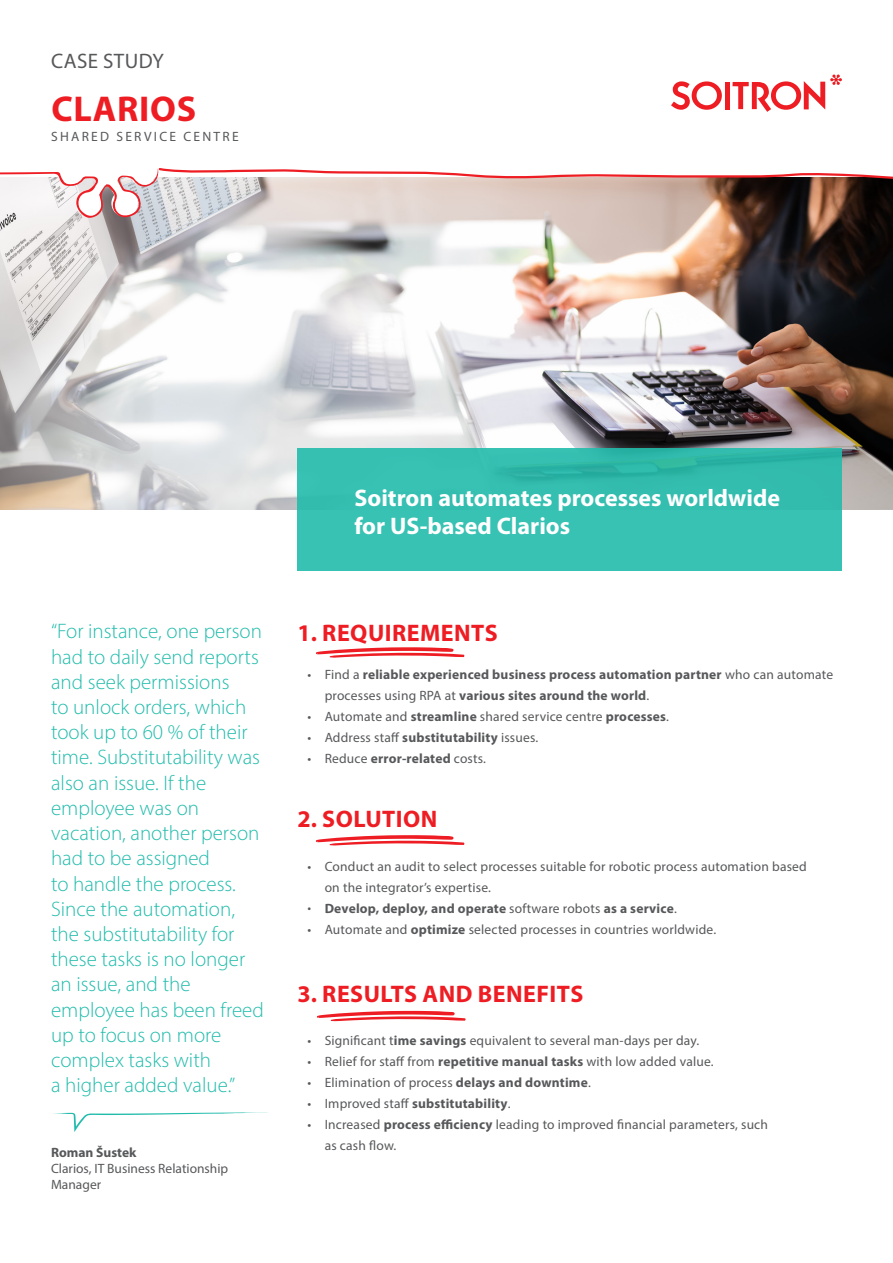
<style>
.page{position:relative;width:893px;height:1263px;background:#fff}
.page>*{position:absolute;margin:0;border:0;box-sizing:border-box;transform-origin:0 0}
.t1{font:700 36px "Myriad Pro";letter-spacing:.02em;color:#ee1d23}
.t2{font:700 24px/28.8px "Myriad Pro";color:#fff}
.t3{font:700 24px "Myriad Pro";letter-spacing:.02em;color:#ee1d23}
.t4{font:300 21px/25.2px "Myriad Pro";color:#22bcac}
.t5{font:21px "Myriad Pro";letter-spacing:.02em;color:#57585a}
.t6{font:13.5px/21px "Myriad Pro";letter-spacing:.015em;color:#57585a}
.t7{font:700 13.5px/21px "Myriad Pro";letter-spacing:.015em;color:#57585a}
.t8{font:13.5px "Myriad Pro";letter-spacing:.17em;color:#57585a}
.s1{font-weight:400}
.s2{font-weight:700}
</style>
<div class="page">
<img style="left:0;top:219px;width:893px;height:291px">
<svg style="left:53px;top:1112px;width:215px;height:20px"></svg>
<div style="left:298px;top:448px;width:544px;height:123px;background:linear-gradient(to bottom,#31bbac,#3ac4b6)"></div>
<svg style="left:0;top:168px;width:893px;height:51px"></svg>
<hr style="left:725px;top:82px;width:4px;height:27px;background:#ee1d23">
<svg style="left:732px;top:75px;width:110px;height:37px"></svg>
<svg style="left:671px;top:81px;width:51px;height:29px"></svg>
<svg style="left:316px;top:647px;width:149px;height:11px"></svg>
<svg style="left:316px;top:835px;width:149px;height:11px"></svg>
<svg style="left:317px;top:1011px;width:149px;height:10px"></svg>
<p class="t5" style="left:51px;top:48px;width:114px">CASE STUDY</p>
<p class="t1" style="left:51px;top:85px;width:146px">CLARIOS</p>
<p class="t8" style="left:51px;top:128px;width:189px">SHARED SERVICE CENTRE</p>
<p class="t4" style="left:51px;top:619px;width:212px">“For instance, one person had to daily send reports and seek permissions</p>
<p class="t4" style="left:51px;top:694px;width:211px">to unlock orders, which took up to 60 % of their time. Substitutability was also an issue. If the</p>
<p class="t4" style="left:51px;top:795px;width:210px">employee was on vacation, another person had to be assigned</p>
<p class="t4" style="left:51px;top:871px;width:214px">to handle the process.<br>Since the automation, the substitutability for these tasks is no longer an issue, and the employee has been freed up to focus on more complex tasks with<br>a higher added value.”</p>
<p class="t7" style="left:51px;top:1141px;width:87px">Roman Šustek</p>
<p class="t6" style="left:51px;top:1160px;width:179px;line-height:16.2px">Clarios, IT Business Relationship<br>Manager</p>
<p class="t2" style="left:354px;top:482px;width:427px">Soitron automates processes worldwide for US-based Clarios</p>
<p class="t3" style="left:298px;top:617px;width:202px">1. REQUIREMENTS</p>
<p class="t7" style="left:325px;top:664px;width:510px;text-indent:-17px"><span class="s1">• Find a</span> reliable experienced business process automation partner <span class="s1">who can automate processes using RPA at</span> various sites around the world<span class="s1">.</span></p>
<p class="t6" style="left:308px;top:706px;width:363px">• Automate and <span class="s2">streamline</span> shared service centre <span class="s2">processes</span>.</p>
<p class="t6" style="left:308px;top:727px;width:232px">• Address staff <span class="s2">substitutability</span> issues.</p>
<p class="t6" style="left:308px;top:748px;width:180px">• Reduce <span class="s2">error-related</span> costs.</p>
<p class="t3" style="left:298px;top:804px;width:141px">2. SOLUTION</p>
<p class="t6" style="left:325px;top:855px;width:484px;text-indent:-17px">• Conduct an audit to select processes suitable for robotic process automation based on the integrator’s expertise.</p>
<p class="t7" style="left:308px;top:897px;width:371px">· Develop, deploy, and operate <span class="s1">software robots</span> as a service<span class="s1">.</span></p>
<p class="t6" style="left:308px;top:918px;width:410px">• Automate and <span class="s2">optimize</span> selected processes in countries worldwide.</p>
<p class="t3" style="left:298px;top:979px;width:287px">3. RESULTS AND BENEFITS</p>
<p class="t6" style="left:308px;top:1030px;width:393px">• Significant t<span class="s2">ime savings</span> equivalent to several man-days per day.</p>
<p class="t6" style="left:308px;top:1051px;width:408px">• Relief for staff from <span class="s2">repetitive manual tasks</span> with low added value.</p>
<p class="t6" style="left:308px;top:1072px;width:285px">• Elimination of process <span class="s2">delays and downtime</span>.</p>
<p class="t7" style="left:308px;top:1093px;width:204px"><span class="s1">• Improved staff</span> substitutability<span class="s1">.</span></p>
<p class="t6" style="left:325px;top:1114px;width:445px;text-indent:-17px">• Increased <span class="s2">process efficiency</span> leading to improved financial parameters, such as cash flow.</p>
</div>
